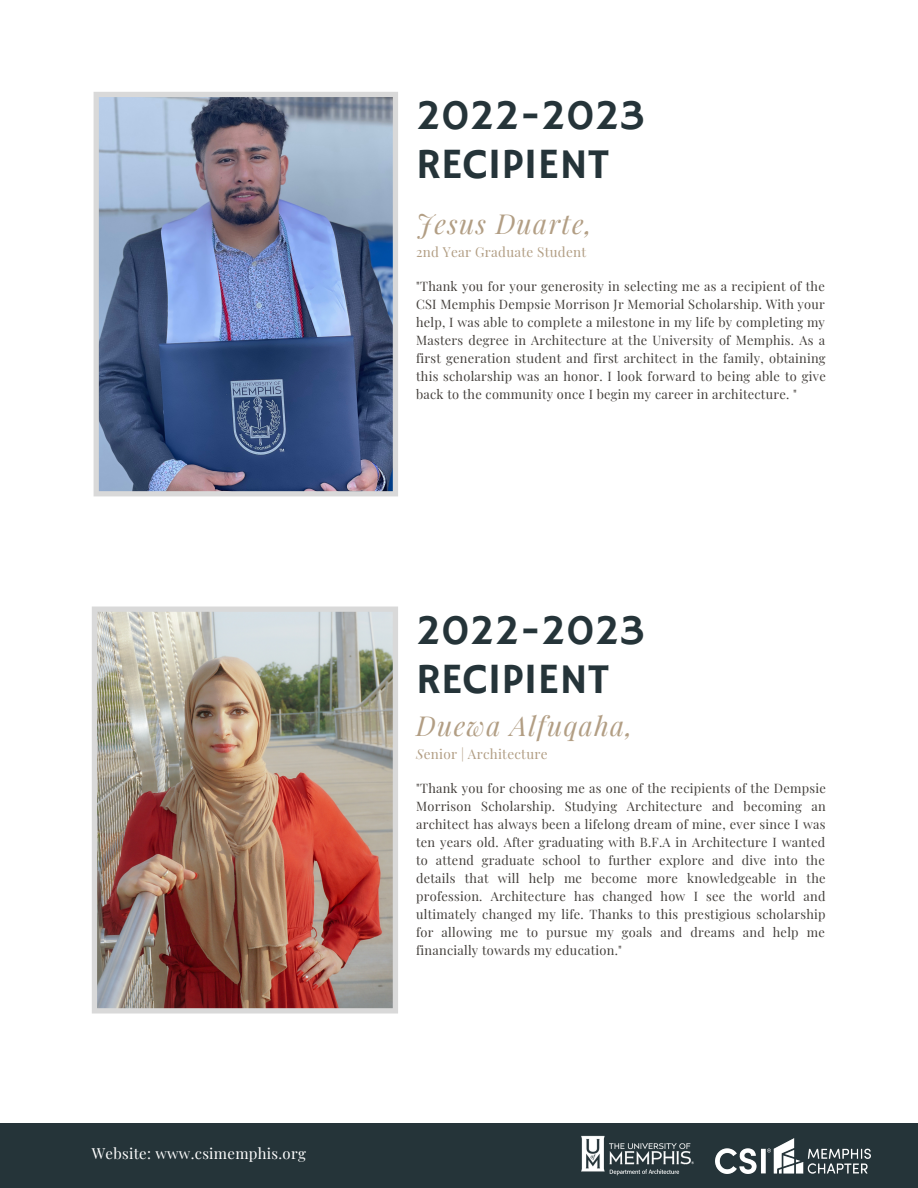
<style>
.page{position:relative;width:918px;height:1188px;background:#fff}
.page>*{position:absolute;margin:0;border:0;box-sizing:border-box;transform-origin:0 0}
.t1{font:43.05px/49.5px "Hammersmith One";color:#253439}
.t2{font:italic 27px "Playfair Display";letter-spacing:.05em;color:#b29e84}
.t3{font:14.85px "Playfair Display";letter-spacing:.02em;color:#fff}
.t4{font:13.5px "Playfair Display";letter-spacing:.02em;color:#b29e84}
.t5{font:12.75px/18px "Playfair Display";letter-spacing:.02em;color:#423e3a;text-align:justify}
.s1{font-style:italic}
</style>
<div class="page">
<img style="left:92px;top:607px;width:306px;height:407px">
<img style="left:94px;top:92px;width:304px;height:404px">
<div style="left:0;top:1123px;width:918px;height:65px;background:#253439"></div>
<img style="left:581px;top:1135px;width:113px;height:41px">
<img style="left:715px;top:1138px;width:156px;height:35px">
<p class="t3" style="left:92px;top:1143px;width:216px">Website: www.csimemphis.org</p>
<h1 class="t1" style="left:416px;top:92px;width:230px">2022-2023<br>RECIPIENT</h1>
<h2 class="t2" style="left:416px;top:204px;width:177px">Jesus Duarte,</h2>
<p class="t4" style="left:416px;top:243px;width:172px">2nd Year Graduate Student</p>
<p class="t5" style="left:416px;top:277px;width:411px">"Thank you for your generosity in selecting me as a recipient of the CSI Memphis Dempsie Morrison Jr Memorial Scholarship. With your help, I was able to complete a milestone in my life by completing my Masters degree in Architecture at the University of Memphis. As a first generation student and first architect in the family, obtaining this scholarship was an honor. I look forward to being able to give back to the community once I begin my career in architecture. "</p>
<h1 class="t1" style="left:416px;top:607px;width:230px">2022-2023<br>RECIPIENT</h1>
<h2 class="t2" style="left:416px;top:707px;width:218px">Duewa Alfuqaha,</h2>
<p class="t4" style="left:416px;top:745px;width:133px"><span class="s1">S</span>enior | Architecture</p>
<p class="t5" style="left:416px;top:779px;width:411px">"Thank you for choosing me as one of the recipients of the Dempsie Morrison Scholarship. Studying Architecture and becoming an architect has always been a lifelong dream of mine, ever since I was ten years old. After graduating with B.F.A in Architecture I wanted to attend graduate school to further explore and dive into the details that will help me become more knowledgeable in the profession. Architecture has changed how I see the world and ultimately changed my life. Thanks to this prestigious scholarship for allowing me to pursue my goals and dreams and help me financially towards my education."</p>
</div>
